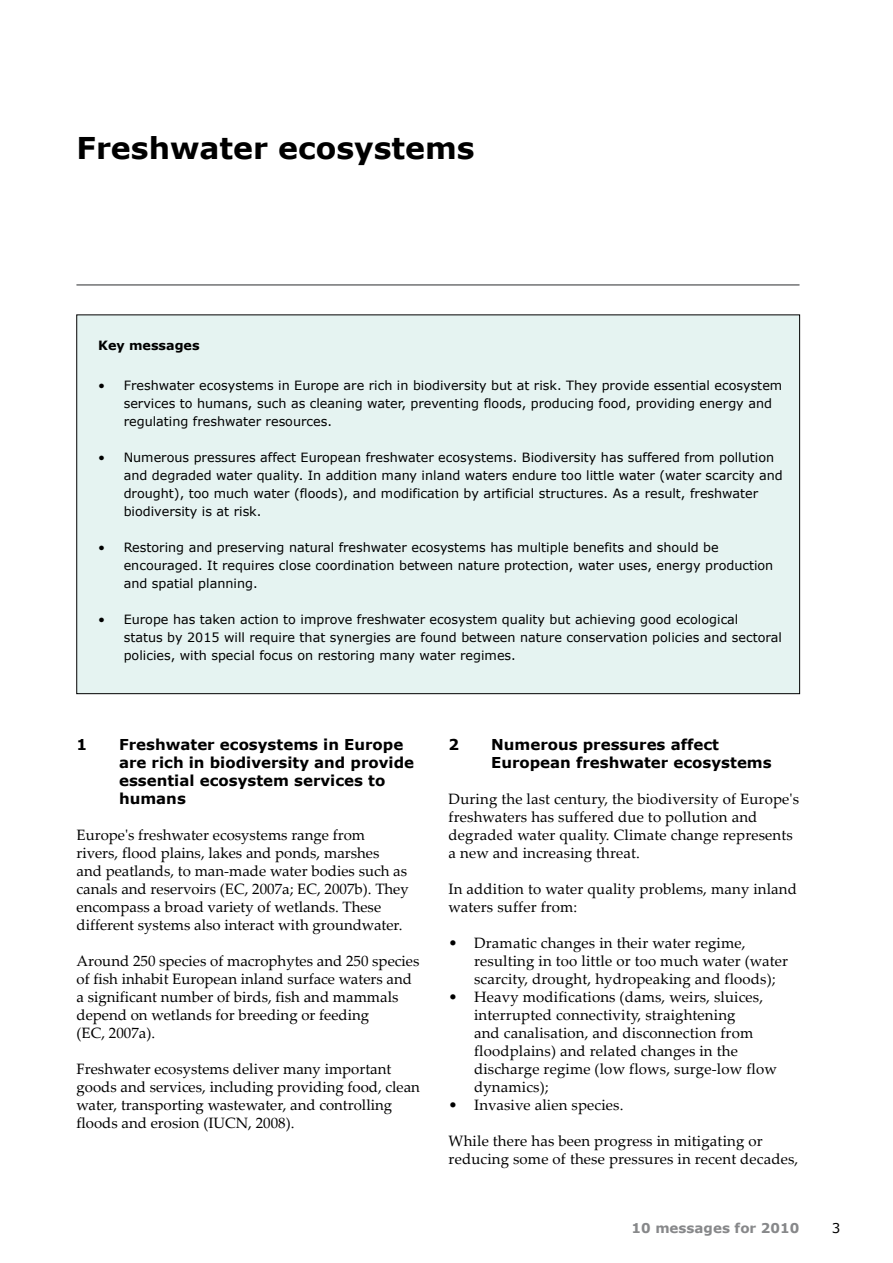
<style>
.page{position:relative;width:893px;height:1263px;background:#fff}
.page>*{position:absolute;margin:0;border:0;box-sizing:border-box;transform-origin:0 0}
.t1{font:700 30px "Verdana";color:#000}
.t2{font:15px/18px "Palatino Linotype";letter-spacing:.01em;color:#000}
.t3{font:700 15px/18px "Verdana";color:#000}
.t4{font:700 13.5px "Verdana";color:#87888a}
.t5{font:13.5px "Verdana";color:#000}
.t6{font:12.75px/18px "Verdana";color:#000}
.t7{font:700 12.75px "Verdana";color:#000}
</style>
<div class="page">
<hr style="left:77px;top:285px;width:722px;height:1px;background:#707172">
<div style="left:77px;top:315px;width:723px;height:379px;background:#e5f3f1"></div>
<h1 class="t1" style="left:77px;top:129px;width:400px">Freshwater ecosystems</h1>
<p class="t7" style="left:98px;top:338px;width:103px">Key messages</p>
<p class="t6" style="left:124px;top:376px;width:660px;text-indent:-26px">• Freshwater ecosystems in Europe are rich in biodiversity but at risk. They provide essential ecosystem services to humans, such as cleaning water, preventing floods, producing food, providing energy and regulating freshwater resources.</p>
<p class="t6" style="left:124px;top:448px;width:661px;text-indent:-26px">• Numerous pressures affect European freshwater ecosystems. Biodiversity has suffered from pollution and degraded water quality. In addition many inland waters endure too little water (water scarcity and drought), too much water (floods), and modification by artificial structures. As a result, freshwater biodiversity is at risk.</p>
<p class="t6" style="left:124px;top:538px;width:651px;text-indent:-26px">• Restoring and preserving natural freshwater ecosystems has multiple benefits and should be encouraged. It requires close coordination between nature protection, water uses, energy production and spatial planning.</p>
<p class="t6" style="left:124px;top:610px;width:660px;text-indent:-26px">• Europe has taken action to improve freshwater ecosystem quality but achieving good ecological<br>status by 2015 will require that synergies are found between nature conservation policies and sectoral policies, with special focus on restoring many water regimes.</p>
<p class="t3" style="left:77px;top:735px;width:12px">1</p>
<p class="t3" style="left:119px;top:735px;width:297px">Freshwater ecosystems in Europe are rich in biodiversity and provide essential ecosystem services to humans</p>
<p class="t2" style="left:77px;top:825px;width:334px">Europe's freshwater ecosystems range from rivers, flood plains, lakes and ponds, marshes<br>and peatlands, to man-made water bodies such as canals and reservoirs (EC, 2007a; EC, 2007b). They encompass a broad variety of wetlands. These different systems also interact with groundwater.</p>
<p class="t2" style="left:77px;top:951px;width:344px">Around 250 species of macrophytes and 250 species of fish inhabit European inland surface waters and a significant number of birds, fish and mammals depend on wetlands for breeding or feeding<br>(EC, 2007a).</p>
<p class="t2" style="left:77px;top:1059px;width:345px">Freshwater ecosystems deliver many important goods and services, including providing food, clean water, transporting wastewater, and controlling floods and erosion (IUCN, 2008).</p>
<p class="t3" style="left:449px;top:735px;width:12px">2</p>
<p class="t3" style="left:491px;top:735px;width:282px">Numerous pressures affect<br>European freshwater ecosystems</p>
<p class="t2" style="left:449px;top:789px;width:352px">During the last century, the biodiversity of Europe's freshwaters has suffered due to pollution and degraded water quality. Climate change represents a new and increasing threat.</p>
<p class="t2" style="left:449px;top:879px;width:350px">In addition to water quality problems, many inland waters suffer from:</p>
<p class="t2" style="left:474px;top:933px;width:315px;text-indent:-26px">• Dramatic changes in their water regime, resulting in too little or too much water (water scarcity, drought, hydropeaking and floods);</p>
<p class="t2" style="left:474px;top:987px;width:304px;text-indent:-26px">• Heavy modifications (dams, weirs, sluices, interrupted connectivity, straightening<br>and canalisation, and disconnection from floodplains) and related changes in the discharge regime (low flows, surge-low flow dynamics);</p>
<p class="t2" style="left:449px;top:1095px;width:176px">• Invasive alien species.</p>
<p class="t2" style="left:449px;top:1131px;width:351px">While there has been progress in mitigating or reducing some of these pressures in recent decades,</p>
<p class="t4" style="left:631px;top:1219px;width:169px">10 messages for 2010</p>
<p class="t5" style="left:832px;top:1219px;width:10px">3</p>
</div>
